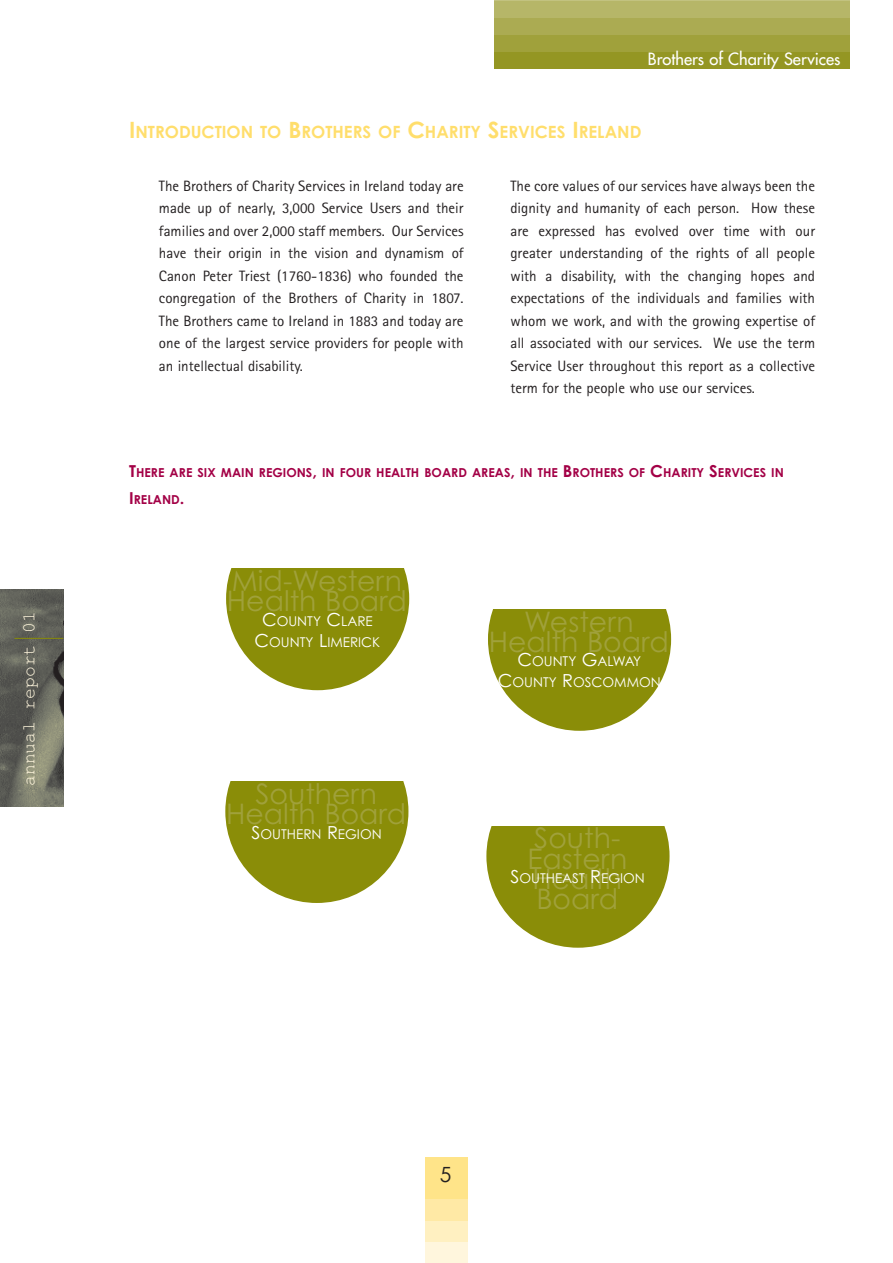
<style>
.page{position:relative;width:893px;height:1263px;background:#fff}
.page>*{position:absolute;margin:0;border:0;box-sizing:border-box;transform-origin:0 0}
.t1{font:28.35px/20.2px "Century Gothic";color:#a0a13b;text-align:center}
.t2{font:21px "Century Gothic";color:#231f20}
.t3{font:18px "Courier New";color:#fff6dd}
.t4{font:700 16.8px "Century Gothic";color:#ffde6c}
.t5{font:16.5px "Futura";color:#fff}
.t6{font:15px/22.5px "Rotis Sans Serif";color:#231f20;text-align:justify}
.t7{font:13.5px/20.9px "Century Gothic";color:#fff;text-align:center}
.t8{font:700 12.3px/27px "Century Gothic";color:#a30046}
.s1{font-size:22.5px}
.s2{font-size:16.5px}
.s3{font-size:18px}
</style>
<div class="page">
<div style="left:495px;top:51px;width:355px;height:17px;background:#949623"></div>
<div style="left:495px;top:34px;width:355px;height:17px;background:#a0a13b"></div>
<div style="left:495px;top:17px;width:355px;height:17px;background:#abab52"></div>
<div style="left:495px;top:0;width:355px;height:17px;background:#b6b668"></div>
<div style="left:425px;top:1157px;width:42px;height:43px;background:#ffe489"></div>
<div style="left:425px;top:1200px;width:42px;height:21px;background:#ffe9a5"></div>
<div style="left:425px;top:1221px;width:42px;height:21px;background:#fff0c1"></div>
<div style="left:425px;top:1242px;width:42px;height:21px;background:#fff6dd"></div>
<img style="left:0;top:589px;width:64px;height:217px">
<hr style="left:14px;top:638px;width:49px;height:1px;background:#8a8d08">
<div style="left:226px;top:507px;width:183px;height:183px;background:#8a8d08;border-radius:50%"></div>
<div style="left:206px;top:497px;width:230px;height:71px;background:#fff"></div>
<div style="left:225px;top:720px;width:183px;height:183px;background:#8a8d08;border-radius:50%"></div>
<div style="left:206px;top:710px;width:229px;height:71px;background:#fff"></div>
<div style="left:486px;top:765px;width:183px;height:183px;background:#8a8d08;border-radius:50%"></div>
<div style="left:467px;top:755px;width:229px;height:71px;background:#fff"></div>
<div style="left:488px;top:548px;width:183px;height:183px;background:#8a8d08;border-radius:50%"></div>
<div style="left:468px;top:538px;width:230px;height:71px;background:#fff"></div>
<p class="t3" style="left:18px;top:786px;width:176px;rotate:-90deg">annual report 01</p>
<p class="t5" style="left:648px;top:50px;width:194px">Brothers of Charity Services</p>
<p class="t4" style="left:129px;top:122px;width:514px"><span class="s1">I</span>NTRODUCTION TO <span class="s1">B</span>ROTHERS OF <span class="s1">C</span>HARITY <span class="s1">S</span>ERVICES <span class="s1">I</span>RELAND</p>
<p class="t6" style="left:159px;top:176px;width:306px">The Brothers of Charity Services in Ireland today are made up of nearly, 3,000 Service Users and their families and over 2,000 staff members. Our Services have their origin in the vision and dynamism of Canon Peter Triest (1760-1836) who founded the congregation of the Brothers of Charity in 1807.<br>The Brothers came to Ireland in 1883 and today are one of the largest service providers for people with an intellectual disability.</p>
<p class="t6" style="left:510px;top:176px;width:306px">The core values of our services have always been the dignity and humanity of each person. How these are expressed has evolved over time with our greater understanding of the rights of all people with a disability, with the changing hopes and expectations of the individuals and families with whom we work, and with the growing expertise of all associated with our services. We use the term Service User throughout this report as a collective term for the people who use our services.</p>
<p class="t8" style="left:129px;top:459px;width:656px"><span class="s2">T</span>HERE ARE SIX MAIN REGIONS<span class="s2">,</span> IN FOUR HEALTH BOARD AREAS<span class="s2">,</span> IN THE <span class="s2">B</span>ROTHERS OF <span class="s2">C</span>HARITY <span class="s2">S</span>ERVICES IN<br><span class="s2">I</span>RELAND<span class="s2">.</span></p>
<h1 class="t1" style="left:227px;top:571px;width:182px;text-align:left">Mid-Western<br>Health Board</h1>
<p class="t7" style="left:255px;top:611px;width:127px"><span class="s3">C</span>OUNTY <span class="s3">C</span>LARE<br><span class="s3">C</span>OUNTY <span class="s3">L</span>IMERICK</p>
<h1 class="t1" style="left:489px;top:612px;width:182px">Western<br>Health Board</h1>
<p class="t7" style="left:498px;top:651px;width:165px"><span class="s3">C</span>OUNTY <span class="s3">G</span>ALWAY<br><span class="s3">C</span>OUNTY <span class="s3">R</span>OSCOMMON</p>
<h1 class="t1" style="left:226px;top:784px;width:182px">Southern<br>Health Board</h1>
<p class="t7" style="left:252px;top:824px;width:132px"><span class="s3">S</span>OUTHERN <span class="s3">R</span>EGION</p>
<h1 class="t1" style="left:527px;top:829px;width:101px">South-<br>Eastern<br>Health<br>Board</h1>
<p class="t7" style="left:510px;top:868px;width:136px"><span class="s3">S</span>OUTHEAST <span class="s3">R</span>EGION</p>
<h2 class="t2" style="left:440px;top:1163px;width:13px">5</h2>
</div>
